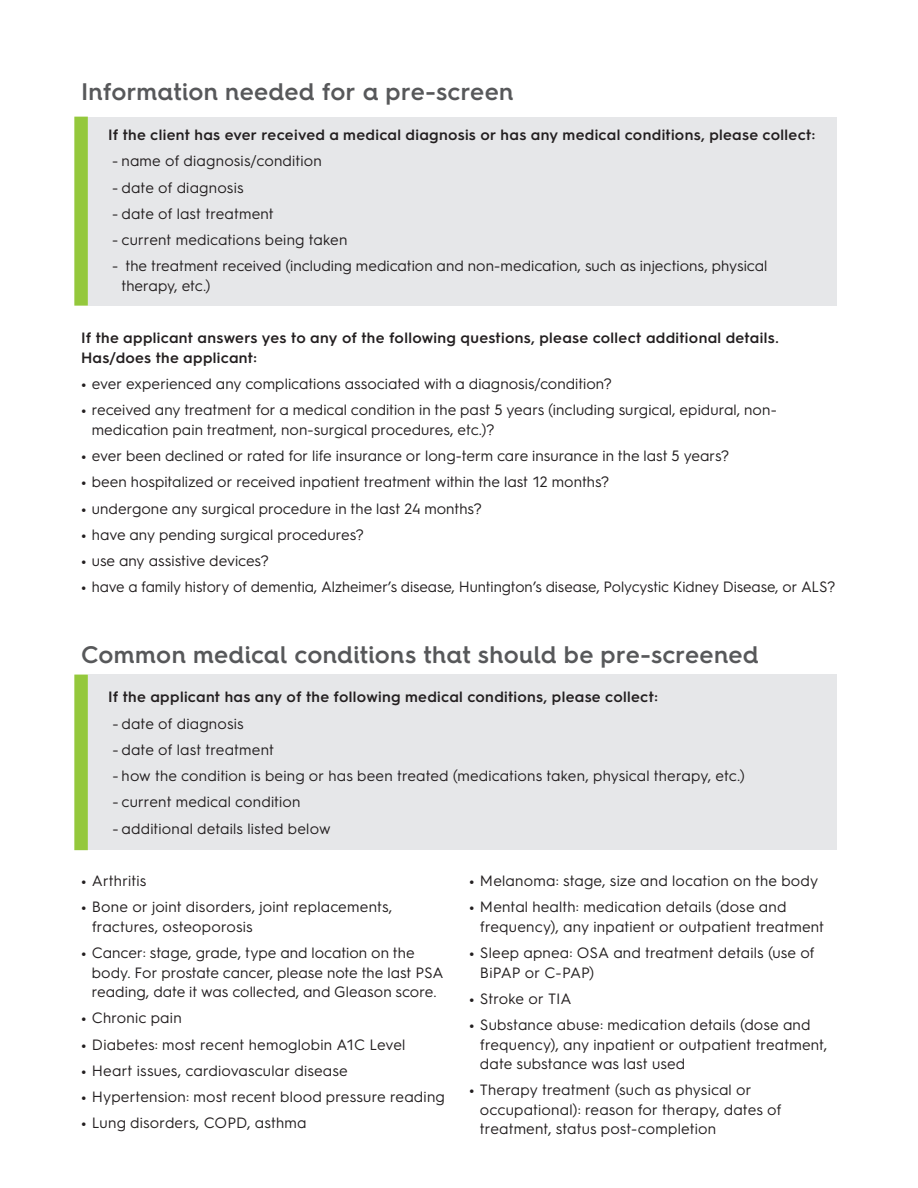
<style>
.page{position:relative;width:918px;height:1188px;background:#fff}
.page>*{position:absolute;margin:0;border:0;box-sizing:border-box;transform-origin:0 0}
.t1{font:600 24px "Hurme Geometric Sans 4";letter-spacing:.01em;color:#57585a}
.t2{font:15px/19.5px "Hurme Geometric Sans 3";letter-spacing:.005em;color:#231f20}
.t3{font:600 15px/19.5px "Hurme Geometric Sans 3";letter-spacing:.02em;color:#231f20}
.s1{font-weight:700}
</style>
<div class="page">
<div style="left:88px;top:675px;width:749px;height:175px;background:#e6e7e9"></div>
<div style="left:88px;top:117px;width:749px;height:189px;background:#e6e7e9"></div>
<div style="left:74px;top:675px;width:14px;height:175px;background:#94c83c"></div>
<div style="left:74px;top:117px;width:14px;height:189px;background:#94c83c"></div>
<h1 class="t1" style="left:81px;top:75px;width:434px">Information needed for a pre-screen</h1>
<p class="t3" style="left:108px;top:124px;width:709px">If the client has ever received a medical diagnosis or has any medical conditions, please collect:</p>
<p class="t2" style="left:112px;top:150px;width:211px">- name of diagnosis/condition</p>
<p class="t2" style="left:112px;top:177px;width:133px">- date of diagnosis</p>
<p class="t2" style="left:112px;top:203px;width:163px">- date of last treatment</p>
<p class="t2" style="left:112px;top:229px;width:237px">- current medications being taken</p>
<p class="t2" style="left:122px;top:255px;width:647px;text-indent:-9px">- the treatment received (including medication and non-medication, such as injections, physical therapy, etc.)</p>
<p class="t3" style="left:81px;top:327px;width:699px">If the applicant answers yes to any of the following questions, please collect additional details.<br>Has/does the applicant:</p>
<p class="t2" style="left:81px;top:373px;width:532px"><span class="s1">•</span> ever experienced any complications associated with a diagnosis/condition?</p>
<p class="t2" style="left:92px;top:399px;width:687px;text-indent:-11px"><span class="s1">•</span> received any treatment for a medical condition in the past 5 years (including surgical, epidural, non&shy;medication pain treatment, non-surgical procedures, etc.)?</p>
<p class="t2" style="left:81px;top:445px;width:650px"><span class="s1">•</span> ever been declined or rated for life insurance or long-term care insurance in the last 5 years?</p>
<p class="t2" style="left:81px;top:471px;width:530px"><span class="s1">•</span> been hospitalized or received inpatient treatment within the last 12 months?</p>
<p class="t2" style="left:81px;top:498px;width:402px"><span class="s1">•</span> undergone any surgical procedure in the last 24 months?</p>
<p class="t2" style="left:81px;top:524px;width:284px"><span class="s1">•</span> have any pending surgical procedures?</p>
<p class="t2" style="left:81px;top:550px;width:189px"><span class="s1">•</span> use any assistive devices?</p>
<p class="t2" style="left:81px;top:576px;width:756px"><span class="s1">•</span> have a family history of dementia, Alzheimer’s disease, Huntington’s disease, Polycystic Kidney Disease, or ALS?</p>
<h1 class="t1" style="left:81px;top:637px;width:679px">Common medical conditions that should be pre-screened</h1>
<p class="t3" style="left:108px;top:686px;width:551px">If the applicant has any of the following medical conditions, please collect:</p>
<p class="t2" style="left:112px;top:713px;width:133px">- date of diagnosis</p>
<p class="t2" style="left:112px;top:739px;width:163px">- date of last treatment</p>
<p class="t2" style="left:112px;top:765px;width:634px">- how the condition is being or has been treated (medications taken, physical therapy, etc.)</p>
<p class="t2" style="left:112px;top:791px;width:190px">- current medical condition</p>
<p class="t2" style="left:112px;top:818px;width:220px">- additional details listed below</p>
<p class="t2" style="left:81px;top:870px;width:67px"><span class="s1">•</span> Arthritis</p>
<p class="t2" style="left:92px;top:896px;width:302px;text-indent:-11px"><span class="s1">•</span> Bone or joint disorders, joint replacements, fractures, osteoporosis</p>
<p class="t2" style="left:92px;top:942px;width:353px;text-indent:-11px"><span class="s1">•</span> Cancer: stage, grade, type and location on the body. For prostate cancer, please note the last PSA reading, date it was collected, and Gleason score.</p>
<p class="t2" style="left:81px;top:1007px;width:102px"><span class="s1">•</span> Chronic pain</p>
<p class="t2" style="left:81px;top:1034px;width:326px"><span class="s1">•</span> Diabetes: most recent hemoglobin A1C Level</p>
<p class="t2" style="left:81px;top:1060px;width:268px"><span class="s1">•</span> Heart issues, cardiovascular disease</p>
<p class="t2" style="left:81px;top:1086px;width:365px"><span class="s1">•</span> Hypertension: most recent blood pressure reading</p>
<p class="t2" style="left:81px;top:1112px;width:227px"><span class="s1">•</span> Lung disorders, COPD, asthma</p>
<p class="t2" style="left:469px;top:870px;width:351px"><span class="s1">•</span> Melanoma: stage, size and location on the body</p>
<p class="t2" style="left:480px;top:896px;width:346px;text-indent:-11px"><span class="s1">•</span> Mental health: medication details (dose and frequency), any inpatient or outpatient treatment</p>
<p class="t2" style="left:480px;top:942px;width:336px;text-indent:-11px"><span class="s1">•</span> Sleep apnea: OSA and treatment details (use of<br>BiPAP or C-PAP)</p>
<p class="t2" style="left:469px;top:988px;width:104px"><span class="s1">•</span> Stroke or TIA</p>
<p class="t2" style="left:480px;top:1014px;width:349px;text-indent:-11px"><span class="s1">•</span> Substance abuse: medication details (dose and frequency), any inpatient or outpatient treatment, date substance was last used</p>
<p class="t2" style="left:480px;top:1079px;width:303px;text-indent:-11px"><span class="s1">•</span> Therapy treatment (such as physical or occupational): reason for therapy, dates of treatment, status post-completion</p>
</div>
